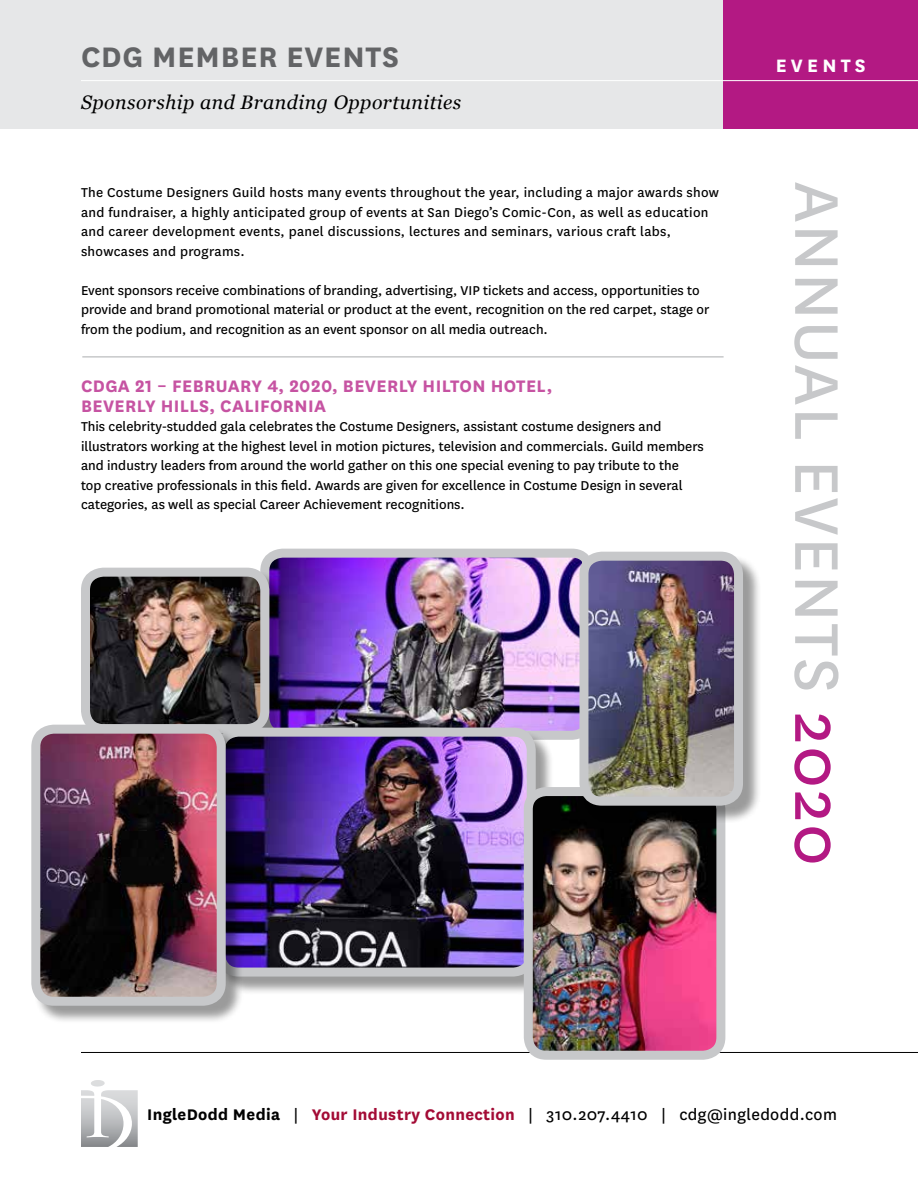
<style>
.page{position:relative;width:918px;height:1188px;background:#fff}
.page>*{position:absolute;margin:0;border:0;box-sizing:border-box;transform-origin:0 0}
.t1{font:72px "National";letter-spacing:.025em;color:#c7c8ca}
.t2{font:700 33px "National";letter-spacing:.025em;color:#636466}
.t3{font:700 21px "National";letter-spacing:.2em;color:#fff}
.t4{font:700 19.5px/19.5px "National";letter-spacing:.02em;color:#c653a2}
.t5{font:italic 19.5px "Georgia";letter-spacing:.025em;color:#000}
.t6{font:18px "National";letter-spacing:.02em;color:#000}
.t7{font:15px/19.5px "National";color:#000}
.t8{font:15px/19.5px "National";letter-spacing:.02em;color:#000}
.s1{color:#b31983}
.s2{font-weight:700}
.s3{font-weight:700;color:#a30b35}
</style>
<div class="page">
<img style="left:270px;top:559px;width:312px;height:171px">
<div style="left:260px;top:549px;width:334px;height:191px;border:9px solid #c7c8ca;border-radius:18px"></div>
<div style="left:0;top:0;width:918px;height:129px;background:#e6e7e8"></div>
<div style="left:724px;top:0;width:194px;height:129px;background:#b31983"></div>
<hr style="left:81px;top:80px;width:837px;height:1px;background:#fff">
<hr style="left:81px;top:1052px;width:837px;height:1px;background:#000">
<svg style="left:81px;top:1080px;width:57px;height:67px"></svg>
<hr style="left:82px;top:356px;width:642px;height:2px;background:#c7c8ca">
<div style="left:83px;top:570px;width:205px;height:182px;background:#000;opacity:.4"></div>
<img style="left:86px;top:572px;width:179px;height:156px">
<div style="left:81px;top:568px;width:188px;height:165px;border:9px solid #c7c8ca;border-radius:18px"></div>
<div style="left:218px;top:730px;width:337px;height:265px;background:#000;opacity:.4"></div>
<img style="left:244px;top:732px;width:287px;height:235px">
<div style="left:216px;top:728px;width:320px;height:249px;border:9px solid #c7c8ca;border-radius:18px"></div>
<div style="left:34px;top:727px;width:210px;height:297px;background:#000;opacity:.4"></div>
<img style="left:36px;top:729px;width:185px;height:267px">
<div style="left:31px;top:725px;width:195px;height:281px;border:9px solid #c7c8ca;border-radius:18px"></div>
<img style="left:534px;top:797px;width:181px;height:253px">
<div style="left:524px;top:787px;width:201px;height:273px;border:9px solid #c7c8ca;border-radius:18px"></div>
<div style="left:582px;top:554px;width:180px;height:270px;background:#000;opacity:.4"></div>
<img style="left:589px;top:562px;width:144px;height:234px">
<div style="left:579px;top:552px;width:164px;height:254px;border:9px solid #c7c8ca;border-radius:18px"></div>
<h2 class="t2" style="left:81px;top:33px;width:320px">CDG MEMBER EVENTS</h2>
<h3 class="t5" style="left:81px;top:88px;width:382px">Sponsorship and Branding Opportunities</h3>
<p class="t8" style="left:81px;top:182px;width:640px">The Costume Designers Guild hosts many events throughout the year, including a major awards show and fundraiser, a highly anticipated group of events at San Diego’s Comic-Con, as well as education and career development events, panel discussions, lectures and seminars, various craft labs, showcases and programs.</p>
<p class="t7" style="left:81px;top:280px;width:630px">Event sponsors receive combinations of branding, advertising, VIP tickets and access, opportunities to provide and brand promotional material or product at the event, recognition on the red carpet, stage or from the podium, and recognition as an event sponsor on all media outreach.</p>
<h3 class="t4" style="left:81px;top:375px;width:473px">CDGA 21 – FEBRUARY 4, 2020, BEVERLY HILTON HOTEL,<br>BEVERLY HILLS, CALIFORNIA</h3>
<p class="t7" style="left:81px;top:416px;width:624px">This celebrity-studded gala celebrates the Costume Designers, assistant costume designers and illustrators working at the highest level in motion pictures, television and commercials. Guild members and industry leaders from around the world gather on this one special evening to pay tribute to the<br>top creative professionals in this field. Awards are given for excellence in Costume Design in several categories, as well as special Career Achievement recognitions.</p>
<h3 class="t3" style="left:776px;top:51px;width:92px">EVENTS</h3>
<h1 class="t1" style="left:865px;top:182px;width:686px;rotate:90deg">ANNUAL EVENTS <span class="s1">2020</span></h1>
<p class="t6" style="left:147px;top:1103px;width:691px"><span class="s2">IngleDodd Media</span> | <span class="s3">Your Industry Connection</span> | 310.207.4410 | cdg@ingledodd.com</p>
</div>
